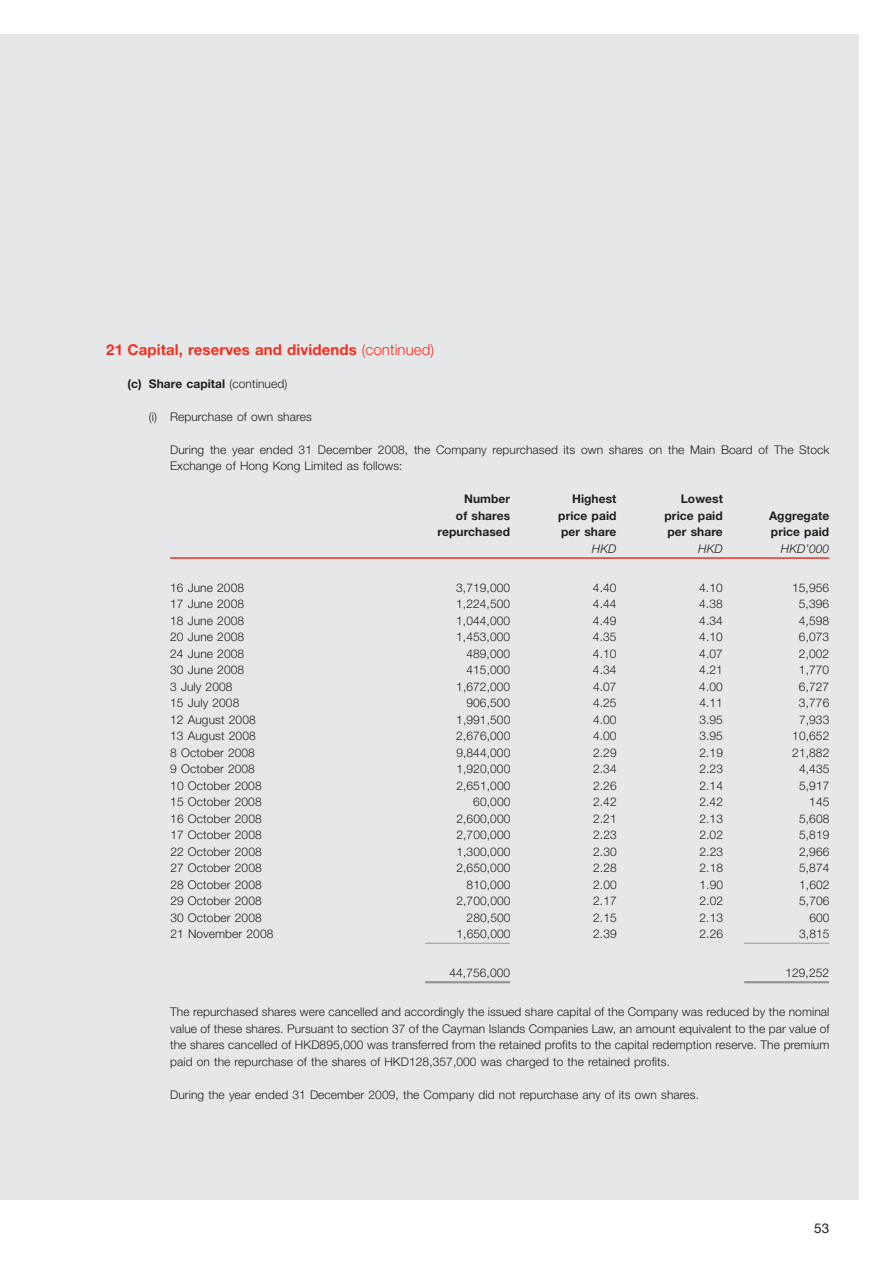
<style>
.page{position:relative;width:893px;height:1263px;background:#fff}
.page>*{position:absolute;margin:0;border:0;box-sizing:border-box;transform-origin:0 0}
.t1{font:700 15px "Helvetica Neue LT Std";letter-spacing:.005em;color:#ef3122}
.t2{font:13.5px "Helvetica Neue LT Std";color:#231f20}
.t3{font:300 12px/16.5px "Helvetica Neue LT Std";letter-spacing:.005em;color:#231f20}
.t4{font:700 12px "Helvetica Neue LT Std";letter-spacing:.005em;color:#231f20}
.t5{font:italic 300 12px "Helvetica Neue LT Std";letter-spacing:.005em;color:#231f20}
.s1{font-weight:300}
</style>
<div class="page">
<div style="left:0;top:34px;width:859px;height:1165px;background:#e6e7e9"></div>
<hr style="left:170px;top:557px;width:659px;height:2px;background:#ef3122">
<hr style="left:425px;top:943px;width:85px;height:1px;background:#939598">
<hr style="left:744px;top:943px;width:85px;height:1px;background:#939598">
<hr style="left:425px;top:981px;width:85px;height:2px;background:#939598">
<hr style="left:744px;top:981px;width:85px;height:2px;background:#939598">
<p class="t1" style="left:106px;top:340px;width:329px">21 Capital, reserves and dividends <span class="s1">(continued)</span></p>
<p class="t4" style="left:128px;top:376px;width:161px">(c) Share capital <span class="s1">(continued)</span></p>
<p class="t3" style="left:149px;top:408px;width:165px">(i) Repurchase of own shares</p>
<p class="t3" style="left:170px;top:441px;width:661px">During the year ended 31 December 2008, the Company repurchased its own shares on the Main Board of The Stock<br>Exchange of Hong Kong Limited as follows:</p>
<p class="t4" style="left:464px;top:492px;width:48px">Number</p>
<p class="t4" style="left:572px;top:492px;width:46px">Highest</p>
<p class="t4" style="left:681px;top:492px;width:44px">Lowest</p>
<p class="t4" style="left:456px;top:508px;width:56px">of shares</p>
<p class="t4" style="left:558px;top:508px;width:60px">price paid</p>
<p class="t4" style="left:665px;top:508px;width:60px">price paid</p>
<p class="t4" style="left:769px;top:508px;width:62px">Aggregate</p>
<p class="t4" style="left:438px;top:525px;width:74px">repurchased</p>
<p class="t4" style="left:561px;top:525px;width:57px">per share</p>
<p class="t4" style="left:667px;top:525px;width:57px">per share</p>
<p class="t4" style="left:771px;top:525px;width:60px">price paid</p>
<p class="t5" style="left:592px;top:541px;width:26px">HKD</p>
<p class="t5" style="left:698px;top:541px;width:26px">HKD</p>
<p class="t5" style="left:781px;top:541px;width:50px">HKD’000</p>
<p class="t3" style="left:170px;top:579px;width:76px">16 June 2008</p>
<p class="t3" style="left:456px;top:579px;width:56px">3,719,000</p>
<p class="t3" style="left:593px;top:579px;width:25px">4.40</p>
<p class="t3" style="left:699px;top:579px;width:25px">4.10</p>
<p class="t3" style="left:792px;top:579px;width:39px">15,956</p>
<p class="t3" style="left:170px;top:595px;width:76px">17 June 2008</p>
<p class="t3" style="left:456px;top:595px;width:56px">1,224,500</p>
<p class="t3" style="left:593px;top:595px;width:25px">4.44</p>
<p class="t3" style="left:699px;top:595px;width:25px">4.38</p>
<p class="t3" style="left:799px;top:595px;width:32px">5,396</p>
<p class="t3" style="left:170px;top:612px;width:76px">18 June 2008</p>
<p class="t3" style="left:456px;top:612px;width:56px">1,044,000</p>
<p class="t3" style="left:593px;top:612px;width:25px">4.49</p>
<p class="t3" style="left:699px;top:612px;width:25px">4.34</p>
<p class="t3" style="left:799px;top:612px;width:32px">4,598</p>
<p class="t3" style="left:170px;top:628px;width:76px">20 June 2008</p>
<p class="t3" style="left:456px;top:628px;width:56px">1,453,000</p>
<p class="t3" style="left:593px;top:628px;width:25px">4.35</p>
<p class="t3" style="left:699px;top:628px;width:25px">4.10</p>
<p class="t3" style="left:799px;top:628px;width:32px">6,073</p>
<p class="t3" style="left:170px;top:645px;width:76px">24 June 2008</p>
<p class="t3" style="left:466px;top:645px;width:45px">489,000</p>
<p class="t3" style="left:593px;top:645px;width:25px">4.10</p>
<p class="t3" style="left:699px;top:645px;width:25px">4.07</p>
<p class="t3" style="left:799px;top:645px;width:32px">2,002</p>
<p class="t3" style="left:170px;top:661px;width:76px">30 June 2008</p>
<p class="t3" style="left:466px;top:661px;width:45px">415,000</p>
<p class="t3" style="left:593px;top:661px;width:25px">4.34</p>
<p class="t3" style="left:699px;top:661px;width:25px">4.21</p>
<p class="t3" style="left:799px;top:661px;width:32px">1,770</p>
<p class="t3" style="left:170px;top:678px;width:64px">3 July 2008</p>
<p class="t3" style="left:456px;top:678px;width:56px">1,672,000</p>
<p class="t3" style="left:593px;top:678px;width:25px">4.07</p>
<p class="t3" style="left:699px;top:678px;width:25px">4.00</p>
<p class="t3" style="left:799px;top:678px;width:32px">6,727</p>
<p class="t3" style="left:170px;top:694px;width:71px">15 July 2008</p>
<p class="t3" style="left:466px;top:694px;width:45px">906,500</p>
<p class="t3" style="left:593px;top:694px;width:25px">4.25</p>
<p class="t3" style="left:699px;top:694px;width:25px">4.11</p>
<p class="t3" style="left:799px;top:694px;width:32px">3,776</p>
<p class="t3" style="left:170px;top:711px;width:87px">12 August 2008</p>
<p class="t3" style="left:456px;top:711px;width:56px">1,991,500</p>
<p class="t3" style="left:593px;top:711px;width:25px">4.00</p>
<p class="t3" style="left:699px;top:711px;width:25px">3.95</p>
<p class="t3" style="left:799px;top:711px;width:32px">7,933</p>
<p class="t3" style="left:170px;top:727px;width:87px">13 August 2008</p>
<p class="t3" style="left:456px;top:727px;width:56px">2,676,000</p>
<p class="t3" style="left:593px;top:727px;width:25px">4.00</p>
<p class="t3" style="left:699px;top:727px;width:25px">3.95</p>
<p class="t3" style="left:792px;top:727px;width:39px">10,652</p>
<p class="t3" style="left:170px;top:744px;width:86px">8 October 2008</p>
<p class="t3" style="left:456px;top:744px;width:56px">9,844,000</p>
<p class="t3" style="left:593px;top:744px;width:25px">2.29</p>
<p class="t3" style="left:699px;top:744px;width:25px">2.19</p>
<p class="t3" style="left:792px;top:744px;width:39px">21,882</p>
<p class="t3" style="left:170px;top:760px;width:86px">9 October 2008</p>
<p class="t3" style="left:456px;top:760px;width:56px">1,920,000</p>
<p class="t3" style="left:593px;top:760px;width:25px">2.34</p>
<p class="t3" style="left:699px;top:760px;width:25px">2.23</p>
<p class="t3" style="left:799px;top:760px;width:32px">4,435</p>
<p class="t3" style="left:170px;top:777px;width:93px">10 October 2008</p>
<p class="t3" style="left:456px;top:777px;width:56px">2,651,000</p>
<p class="t3" style="left:593px;top:777px;width:25px">2.26</p>
<p class="t3" style="left:699px;top:777px;width:25px">2.14</p>
<p class="t3" style="left:799px;top:777px;width:32px">5,917</p>
<p class="t3" style="left:170px;top:793px;width:93px">15 October 2008</p>
<p class="t3" style="left:473px;top:793px;width:39px">60,000</p>
<p class="t3" style="left:593px;top:793px;width:25px">2.42</p>
<p class="t3" style="left:699px;top:793px;width:25px">2.42</p>
<p class="t3" style="left:809px;top:793px;width:22px">145</p>
<p class="t3" style="left:170px;top:810px;width:93px">16 October 2008</p>
<p class="t3" style="left:456px;top:810px;width:56px">2,600,000</p>
<p class="t3" style="left:593px;top:810px;width:25px">2.21</p>
<p class="t3" style="left:699px;top:810px;width:25px">2.13</p>
<p class="t3" style="left:799px;top:810px;width:32px">5,608</p>
<p class="t3" style="left:170px;top:826px;width:93px">17 October 2008</p>
<p class="t3" style="left:456px;top:826px;width:56px">2,700,000</p>
<p class="t3" style="left:593px;top:826px;width:25px">2.23</p>
<p class="t3" style="left:699px;top:826px;width:25px">2.02</p>
<p class="t3" style="left:799px;top:826px;width:32px">5,819</p>
<p class="t3" style="left:170px;top:843px;width:93px">22 October 2008</p>
<p class="t3" style="left:456px;top:843px;width:56px">1,300,000</p>
<p class="t3" style="left:593px;top:843px;width:25px">2.30</p>
<p class="t3" style="left:699px;top:843px;width:25px">2.23</p>
<p class="t3" style="left:799px;top:843px;width:32px">2,966</p>
<p class="t3" style="left:170px;top:859px;width:93px">27 October 2008</p>
<p class="t3" style="left:456px;top:859px;width:56px">2,650,000</p>
<p class="t3" style="left:593px;top:859px;width:25px">2.28</p>
<p class="t3" style="left:699px;top:859px;width:25px">2.18</p>
<p class="t3" style="left:799px;top:859px;width:32px">5,874</p>
<p class="t3" style="left:170px;top:876px;width:93px">28 October 2008</p>
<p class="t3" style="left:467px;top:876px;width:45px">810,000</p>
<p class="t3" style="left:593px;top:876px;width:25px">2.00</p>
<p class="t3" style="left:699px;top:876px;width:25px">1.90</p>
<p class="t3" style="left:799px;top:876px;width:32px">1,602</p>
<p class="t3" style="left:170px;top:892px;width:93px">29 October 2008</p>
<p class="t3" style="left:456px;top:892px;width:56px">2,700,000</p>
<p class="t3" style="left:593px;top:892px;width:25px">2.17</p>
<p class="t3" style="left:699px;top:892px;width:25px">2.02</p>
<p class="t3" style="left:799px;top:892px;width:32px">5,706</p>
<p class="t3" style="left:170px;top:909px;width:93px">30 October 2008</p>
<p class="t3" style="left:467px;top:909px;width:45px">280,500</p>
<p class="t3" style="left:593px;top:909px;width:25px">2.15</p>
<p class="t3" style="left:699px;top:909px;width:25px">2.13</p>
<p class="t3" style="left:809px;top:909px;width:22px">600</p>
<p class="t3" style="left:170px;top:925px;width:105px">21 November 2008</p>
<p class="t3" style="left:456px;top:925px;width:56px">1,650,000</p>
<p class="t3" style="left:593px;top:925px;width:25px">2.39</p>
<p class="t3" style="left:699px;top:925px;width:25px">2.26</p>
<p class="t3" style="left:799px;top:925px;width:32px">3,815</p>
<p class="t3" style="left:449px;top:964px;width:62px">44,756,000</p>
<p class="t3" style="left:785px;top:964px;width:45px">129,252</p>
<p class="t3" style="left:170px;top:1003px;width:661px;text-align:justify">The repurchased shares were cancelled and accordingly the issued share capital of the Company was reduced by the nominal value of these shares. Pursuant to section 37 of the Cayman Islands Companies Law, an amount equivalent to the par value of the shares cancelled of HKD895,000 was transferred from the retained profits to the capital redemption reserve. The premium paid on the repurchase of the shares of HKD128,357,000 was charged to the retained profits.</p>
<p class="t3" style="left:170px;top:1086px;width:530px">During the year ended 31 December 2009, the Company did not repurchase any of its own shares.</p>
<p class="t2" style="left:814px;top:1220px;width:17px">53</p>
</div>
